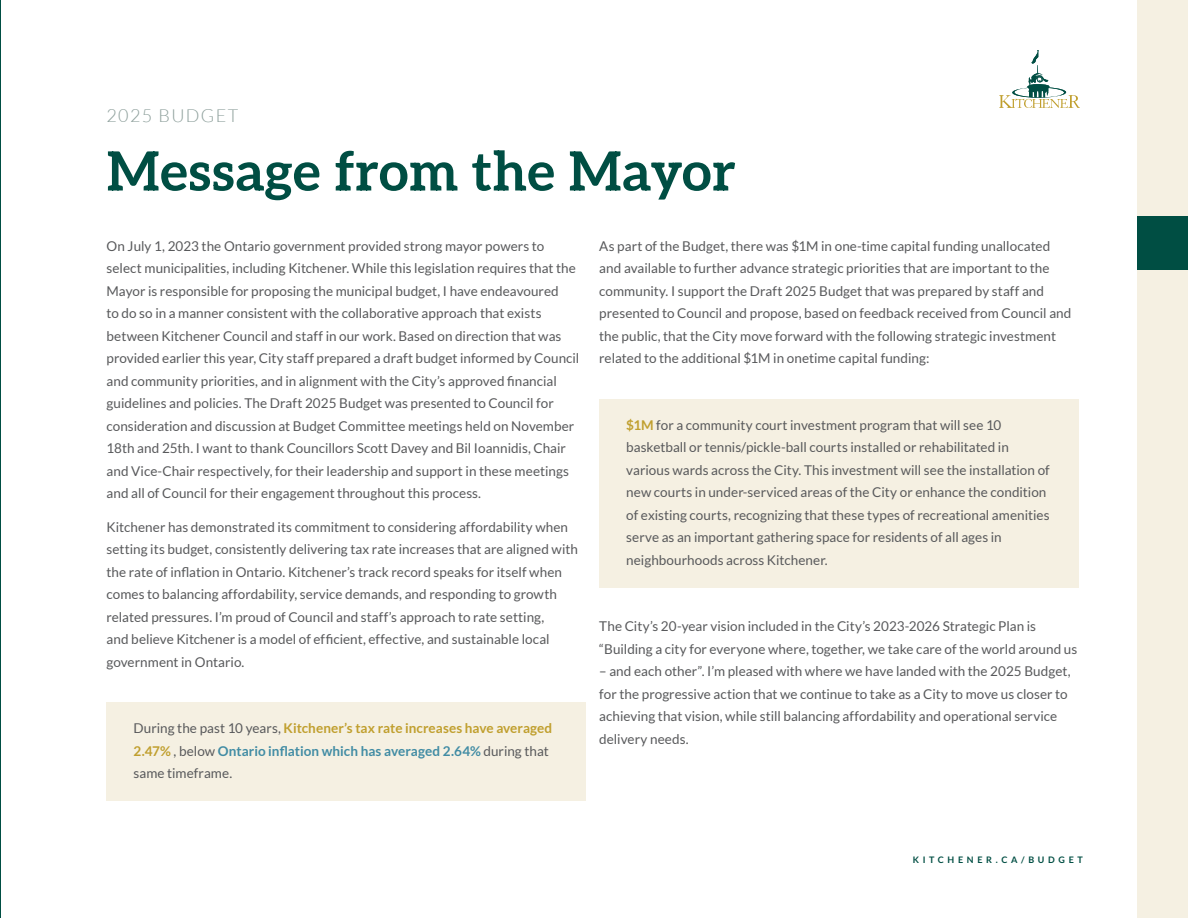
<style>
.page{position:relative;width:1188px;height:918px;background:#fff}
.page>*{position:absolute;margin:0;border:0;box-sizing:border-box;transform-origin:0 0}
.t1{font:700 54px "Aleo";color:#004e43}
.t2{font:300 18px "Lato";letter-spacing:.075em;color:#8d9f9b}
.t3{font:13.5px/22.5px "Lato";color:#58595b}
.t4{font:700 9px "Lato";letter-spacing:.41em;color:#004e43}
.s1{font-weight:700;color:#c09f2e}
.s2{font-weight:700;color:#418ca4}
</style>
<div class="page">
<div style="left:1137px;top:0;width:51px;height:918px;background:#f5f0e2"></div>
<svg style="left:999px;top:50px;width:81px;height:58px"></svg>
<div style="left:1137px;top:216px;width:51px;height:54px;background:#004e43"></div>
<div style="left:107px;top:702px;width:479px;height:99px;background:#f5f0e2"></div>
<div style="left:599px;top:399px;width:480px;height:189px;background:#f5f0e2"></div>
<hr style="left:0;top:0;width:1px;height:918px;background:#004e43">
<h2 class="t2" style="left:107px;top:106px;width:133px">2025 BUDGET</h2>
<h1 class="t1" style="left:107px;top:128px;width:631px">Message from the Mayor</h1>
<p class="t3" style="left:107px;top:234px;width:474px">On July 1, 2023 the Ontario government provided strong mayor powers to select municipalities, including Kitchener. While this legislation requires that the Mayor is responsible for proposing the municipal budget, I have endeavoured<br>to do so in a manner consistent with the collaborative approach that exists between Kitchener Council and staff in our work. Based on direction that was provided earlier this year, City staff prepared a draft budget informed by Council and community priorities, and in alignment with the City’s approved financial guidelines and policies. The Draft 2025 Budget was presented to Council for consideration and discussion at Budget Committee meetings held on November 18th and 25th. I want to thank Councillors Scott Davey and Bil Ioannidis, Chair and Vice-Chair respectively, for their leadership and support in these meetings and all of Council for their engagement throughout this process.</p>
<p class="t3" style="left:107px;top:515px;width:473px">Kitchener has demonstrated its commitment to considering affordability when setting its budget, consistently delivering tax rate increases that are aligned with the rate of inflation in Ontario. Kitchener’s track record speaks for itself when comes to balancing affordability, service demands, and responding to growth related pressures. I’m proud of Council and staff’s approach to rate setting,<br>and believe Kitchener is a model of efficient, effective, and sustainable local government in Ontario.</p>
<p class="t3" style="left:134px;top:717px;width:420px">During the past 10 years, <span class="s1">Kitchener’s tax rate increases have averaged<br>2.47%</span> , below <span class="s2">Ontario inflation which has averaged 2.64%</span> during that same timeframe.</p>
<p class="t3" style="left:599px;top:234px;width:474px">As part of the Budget, there was $1M in one-time capital funding unallocated and available to further advance strategic priorities that are important to the community. I support the Draft 2025 Budget that was prepared by staff and presented to Council and propose, based on feedback received from Council and the public, that the City move forward with the following strategic investment related to the additional $1M in onetime capital funding:</p>
<p class="t3" style="left:626px;top:414px;width:425px"><span class="s1">$1M</span> for a community court investment program that will see 10 basketball or tennis/pickle-ball courts installed or rehabilitated in various wards across the City. This investment will see the installation of new courts in under-serviced areas of the City or enhance the condition of existing courts, recognizing that these types of recreational amenities serve as an important gathering space for residents of all ages in neighbourhoods across Kitchener.</p>
<p class="t3" style="left:599px;top:615px;width:479px">The City’s 20-year vision included in the City’s 2023-2026 Strategic Plan is “Building a city for everyone where, together, we take care of the world around us</p>
<p class="t3" style="left:599px;top:660px;width:473px">– and each other”. I’m pleased with where we have landed with the 2025 Budget, for the progressive action that we continue to take as a City to move us closer to achieving that vision, while still balancing affordability and operational service delivery needs.</p>
<p class="t4" style="left:913px;top:854px;width:172px">KITCHENER.CA/BUDGET</p>
</div>
